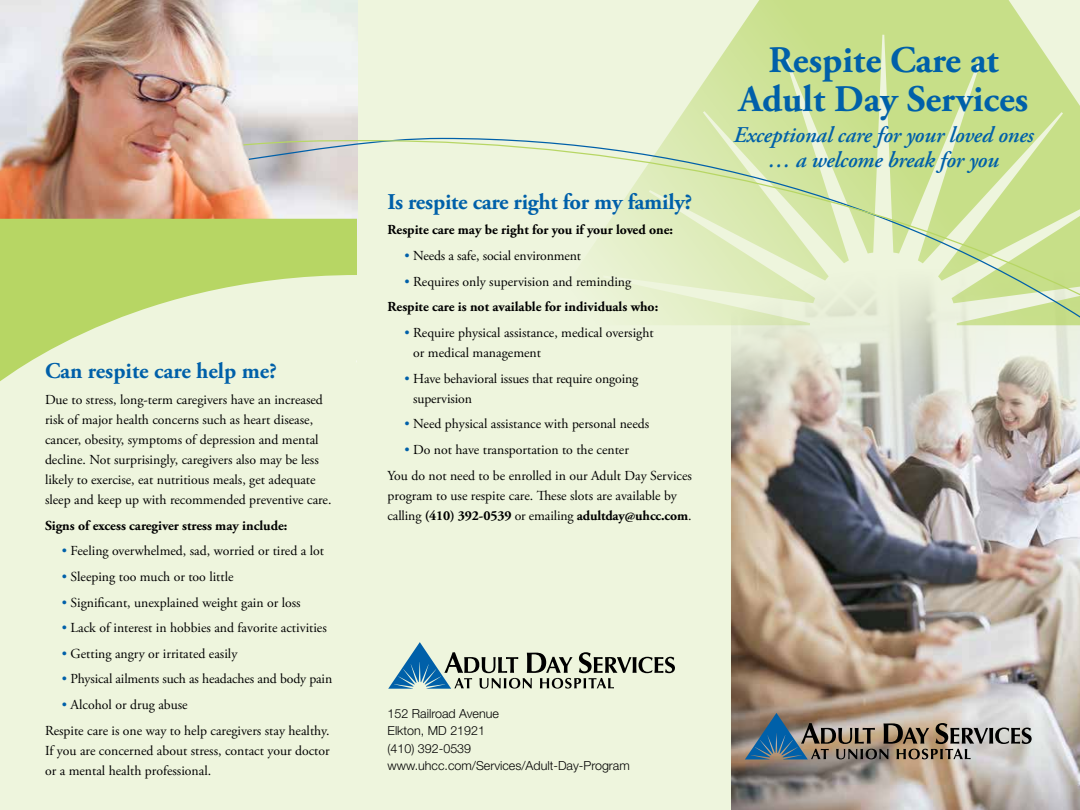
<style>
.page{position:relative;width:1080px;height:810px;background:#eef5dd}
.page>*{position:absolute;margin:0;border:0;box-sizing:border-box;transform-origin:0 0}
.t1{font:700 37.5px/38.8px "Adobe Garamond Pro";color:#0060a9;text-align:center}
.t2{font:italic 600 22.5px/25px "Adobe Garamond Pro";letter-spacing:-.01em;color:#0060a9;text-align:center}
.t3{font:700 22.5px "Adobe Garamond Pro";letter-spacing:-.01em;color:#0060a9}
.t4{font:13.75px/20px "Adobe Garamond Pro";color:#000}
.t5{font:700 13.75px/25.6px "Adobe Garamond Pro";color:#000}
.t6{font:300 12.5px/17.5px "Helvetica Neue";color:#000}
.s1{color:#0060a9}
.s2{font-weight:400;color:#0060a9}
.s3{font-weight:400}
.s4{font-weight:700}
</style>
<div class="page">
<img style="left:0;top:0;width:357px;height:219px">
<img style="left:731px;top:344px;width:349px;height:466px">
<svg style="left:667px;top:0;width:413px;height:137px;fill:#c7df89"></svg>
<svg style="left:745px;top:713px;width:287px;height:46px;background:#8d8a85"></svg>
<svg style="left:388px;top:642px;width:287px;height:47px"></svg>
<svg style="left:247px;top:137px;width:833px;height:207px"></svg>
<svg style="left:242px;top:139px;width:838px;height:176px"></svg>
<svg style="left:0;top:219px;width:356px;height:162px;fill:#b7d664"></svg>
<h2 class="t3" style="left:45px;top:358px;width:233px">Can respite care help me?</h2>
<p class="t4" style="left:45px;top:390px;width:288px">Due to stress, long-term caregivers have an increased risk of major health concerns such as heart disease, cancer, obesity, symptoms of depression and mental decline. Not surprisingly, caregivers also may be less likely to exercise, eat nutritious meals, get adequate sleep and keep up with recommended preventive care.</p>
<p class="t5" style="left:45px;top:513px;width:244px">Signs of excess caregiver stress may include:</p>
<p class="t4" style="left:62px;top:541px;width:264px"><span class="s1">•</span> Feeling overwhelmed, sad, worried or tired a lot</p>
<p class="t4" style="left:62px;top:567px;width:173px"><span class="s1">•</span> Sleeping too much or too little</p>
<p class="t4" style="left:62px;top:593px;width:240px"><span class="s1">•</span> Significant, unexplained weight gain or loss</p>
<p class="t4" style="left:62px;top:618px;width:266px"><span class="s1">•</span> Lack of interest in hobbies and favorite activities</p>
<p class="t4" style="left:62px;top:644px;width:177px"><span class="s1">•</span> Getting angry or irritated easily</p>
<p class="t4" style="left:62px;top:670px;width:272px"><span class="s1">•</span> Physical ailments such as headaches and body pain</p>
<p class="t4" style="left:45px;top:692px;width:286px;line-height:25.6px;text-indent:17px"><span class="s1">•</span> Alcohol or drug abuse<br>Respite care is one way to help caregivers stay healthy.</p>
<p class="t4" style="left:45px;top:741px;width:286px">If you are concerned about stress, contact your doctor or a mental health professional.</p>
<h2 class="t3" style="left:388px;top:189px;width:306px">Is respite care right for my family?</h2>
<p class="t5" style="left:388px;top:218px;width:287px">Respite care may be right for you if your loved one:</p>
<p class="t4" style="left:404px;top:246px;width:178px"><span class="s1">•</span> Needs a safe, social environment</p>
<p class="t5" style="left:388px;top:269px;width:272px;text-indent:17px"><span class="s2">•</span> <span class="s3">Requires only supervision and reminding<br></span>Respite care is not available for individuals who:</p>
<p class="t4" style="left:413px;top:323px;width:242px;text-indent:-9px"><span class="s1">•</span> Require physical assistance, medical oversight or medical management</p>
<p class="t4" style="left:413px;top:369px;width:227px;text-indent:-9px"><span class="s1">•</span> Have behavioral issues that require ongoing supervision</p>
<p class="t4" style="left:404px;top:414px;width:246px"><span class="s1">•</span> Need physical assistance with personal needs</p>
<p class="t4" style="left:388px;top:437px;width:306px;line-height:25.6px;text-indent:17px"><span class="s1">•</span> Do not have transportation to the center<br>You do not need to be enrolled in our Adult Day Services</p>
<p class="t4" style="left:388px;top:486px;width:305px">program to use respite care. These slots are available by calling <span class="s4">(410) 392-0539</span> or emailing <span class="s4">adultday@uhcc.com</span>.</p>
<h1 class="t1" style="left:739px;top:42px;width:291px">Respite Care at<br>Adult Day Services</h1>
<h2 class="t2" style="left:733px;top:123px;width:302px">Exceptional care for your loved ones … a welcome break for you</h2>
<p class="t6" style="left:388px;top:704px;width:244px">152 Railroad Avenue<br>Elkton, MD 21921<br>(410) 392-0539 www.uhcc.com/Services/Adult-Day-Program</p>
</div>
